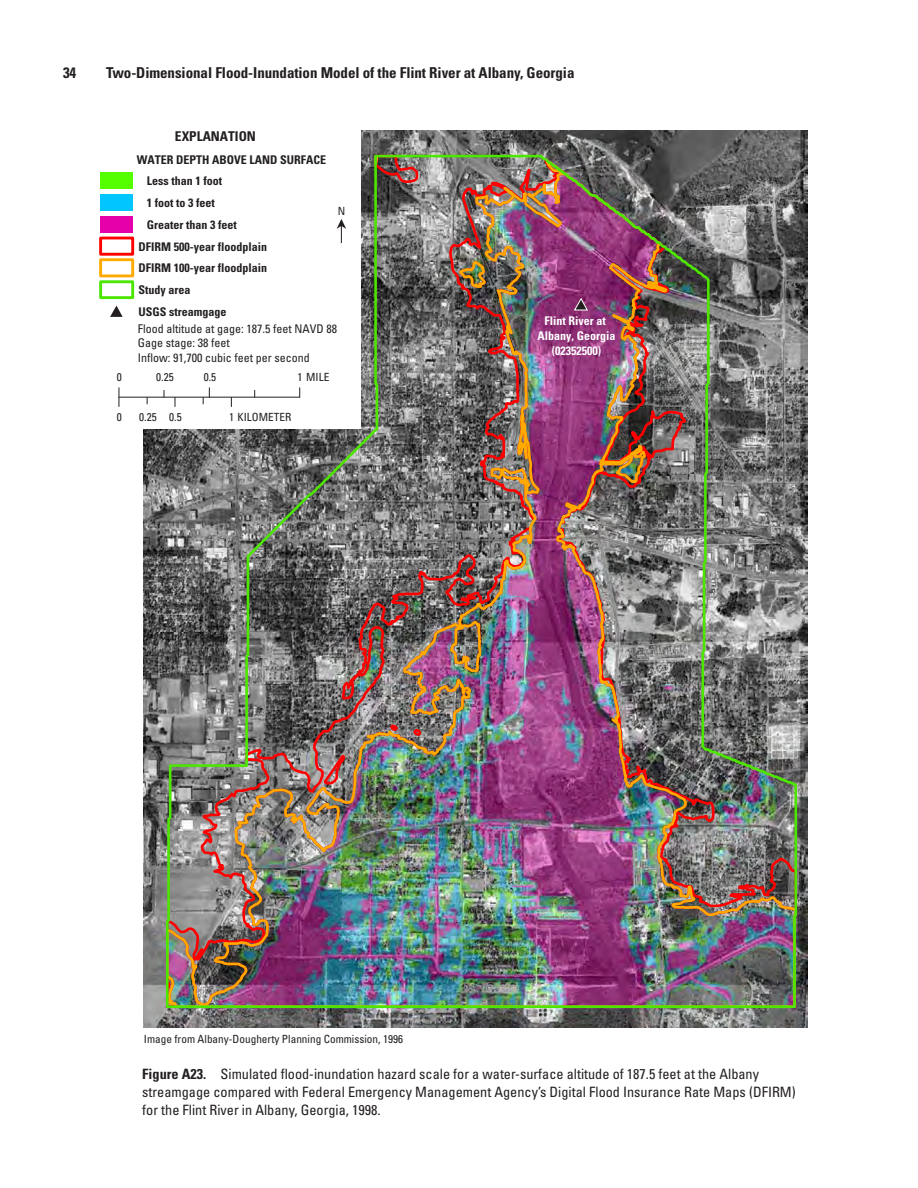
<style>
.page{position:relative;width:918px;height:1188px;background:#fff}
.page>*{position:absolute;margin:0;border:0;box-sizing:border-box;transform-origin:0 0}
.t1{font:700 condensed 15px "Univers";letter-spacing:-.005em;color:#231f20}
.FigureCaption{font:condensed 14.25px/18px "Univers";color:#231f20}
.t2{font:700 condensed 13.5px "Univers";color:#231f20}
.t3{font:700 condensed 12px/21.8px "Univers";color:#231f20}
.t4{font:condensed 12px/14.5px "Univers";color:#231f20}
.t5{font:700 condensed 12px/15px "Univers";color:#fff;text-align:center}
.t6{font:condensed 11.25px "Univers";color:#231f20}
.s1{font-weight:700}
</style>
<div class="page">
<img style="left:144px;top:131px;width:663px;height:896px">
<img style="left:472px;top:745px;width:62px;height:60px">
<img style="left:555px;top:717px;width:111px;height:167px">
<svg style="left:165px;top:1009px;width:632px;height:5px;background:#747475"></svg>
<img style="left:369px;top:717px;width:103px;height:167px">
<img style="left:402px;top:717px;width:144px;height:28px">
<svg style="left:666px;top:247px;width:132px;height:637px;background:#777b73"></svg>
<img style="left:369px;top:884px;width:429px;height:125px">
<img style="left:165px;top:437px;width:204px;height:572px">
<div style="left:99px;top:108px;width:262px;height:320px;background:#fff"></div>
<svg style="left:110px;top:306px;width:13px;height:11px"></svg>
<div style="left:99px;top:237px;width:35px;height:19px;border:3px solid #f00"></div>
<div style="left:99px;top:258px;width:35px;height:19px;border:3px solid #fa0"></div>
<div style="left:99px;top:280px;width:35px;height:19px;border:3px solid #4ce600"></div>
<div style="left:101px;top:172px;width:32px;height:16px;background:#5f0"></div>
<div style="left:101px;top:194px;width:32px;height:16px;background:#00c5ff"></div>
<div style="left:101px;top:216px;width:32px;height:16px;background:#e600a9"></div>
<img style="left:337px;top:153px;width:353px;height:564px">
<hr style="left:119px;top:397px;width:181px;height:1px;background:#231f20">
<svg style="left:203px;top:388px;width:7px;height:16px"></svg>
<svg style="left:119px;top:388px;width:1px;height:19px"></svg>
<p class="t1" style="left:63px;top:63px;width:15px">34</p>
<p class="t1" style="left:106px;top:63px;width:470px">Two-Dimensional Flood-Inundation Model of the Flint River at Albany, Georgia</p>
<p class="t2" style="left:175px;top:128px;width:83px">EXPLANATION</p>
<p class="t6" style="left:117px;top:370px;width:6px">0</p>
<p class="t6" style="left:117px;top:410px;width:6px">0</p>
<p class="t3" style="left:137px;top:149px;width:191px">WATER DEPTH ABOVE LAND SURFACE</p>
<p class="t3" style="left:147px;top:170px;width:91px">Less than 1 foot<br>1 foot to 3 feet<br>Greater than 3 feet</p>
<p class="t3" style="left:139px;top:235px;width:130px">DFIRM 500-year floodplain<br>DFIRM 100-year floodplain<br>Study area<br>USGS streamgage</p>
<p class="t6" style="left:338px;top:203px;width:9px">N</p>
<p class="t4" style="left:138px;top:321px;width:201px">Flood altitude at gage: 187.5 feet NAVD 88<br>Gage stage: 38 feet<br>Inflow: 91,700 cubic feet per second</p>
<p class="t6" style="left:156px;top:370px;width:19px">0.25</p>
<p class="t6" style="left:204px;top:370px;width:14px">0.5</p>
<p class="t6" style="left:298px;top:370px;width:33px">1 MILE</p>
<p class="t6" style="left:139px;top:410px;width:44px">0.25 0.5</p>
<p class="t6" style="left:229px;top:410px;width:64px">1 KILOMETER</p>
<p class="t5" style="left:537px;top:313px;width:79px">Flint River at<br>Albany, Georgia (02352500)</p>
<p class="t6" style="left:144px;top:1032px;width:261px">Image from Albany-Dougherty Planning Commission, 1996</p>
<p class="FigureCaption" style="left:142px;top:1065px;width:655px"><span class="s1">Figure A23.</span> Simulated flood-inundation hazard scale for a water-surface altitude of 187.5 feet at the Albany streamgage compared with Federal Emergency Management Agency’s Digital Flood Insurance Rate Maps (DFIRM) for the Flint River in Albany, Georgia, 1998.</p>
</div>
